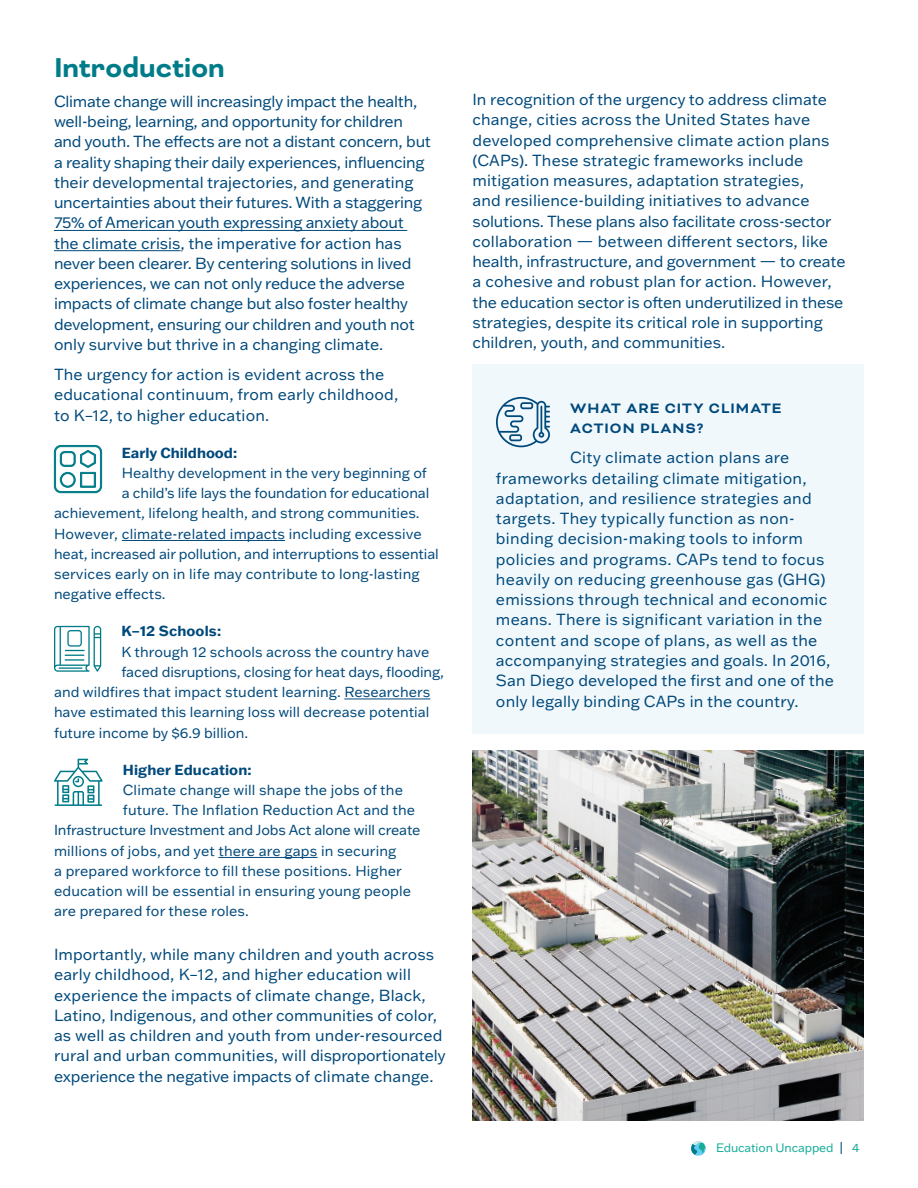
<style>
.page{position:relative;width:918px;height:1188px;background:#fff}
.page>*{position:absolute;margin:0;border:0;box-sizing:border-box;transform-origin:0 0}
.t1{font:700 31.5px "Bicyclette";color:#007c89}
.t2{font:15.75px/20.2px "Franklin Gothic ATF";color:#00497b}
.t3{font:15.75px/20.2px "Franklin Gothic ATF";letter-spacing:.02em;color:#00497b}
.t4{font:700 15.75px/20.2px "Bicyclette";letter-spacing:.065em;color:#00497b}
.t5{font:14.25px "Franklin Gothic ATF";color:#00497b}
.t6{font:700 14.25px "Franklin Gothic ATF";letter-spacing:.01em;color:#00497b}
.t7{font:12px "Franklin Gothic ATF";letter-spacing:-.01em;color:#16ac99}
.s1{color:#00497b}
</style>
<div class="page">
<svg style="left:691px;top:1141px;width:15px;height:15px"></svg>
<hr style="left:54px;top:230px;width:353px;height:1px;background:#00497b">
<hr style="left:54px;top:250px;width:127px;height:1px;background:#00497b">
<hr style="left:122px;top:540px;width:163px;height:1px;background:#00497b">
<hr style="left:344px;top:699px;width:86px;height:1px;background:#00497b">
<hr style="left:218px;top:857px;width:100px;height:1px;background:#00497b">
<div style="left:472px;top:364px;width:392px;height:370px;background:#f1f8fc"></div>
<svg style="left:496px;top:397px;width:54px;height:50px"></svg>
<img style="left:472px;top:750px;width:392px;height:370px">
<svg style="left:54px;top:445px;width:48px;height:48px"></svg>
<svg style="left:54px;top:626px;width:47px;height:46px"></svg>
<svg style="left:54px;top:759px;width:49px;height:47px"></svg>
<h1 class="t1" style="left:54px;top:49px;width:172px">Introduction</h1>
<p class="t2" style="left:54px;top:91px;width:379px">Climate change will increasingly impact the health, well-being, learning, and opportunity for children and youth. The effects are not a distant concern, but a reality shaping their daily experiences, influencing their developmental trajectories, and generating uncertainties about their futures. With a staggering 75% of American youth expressing anxiety about the climate crisis, the imperative for action has never been clearer. By centering solutions in lived experiences, we can not only reduce the adverse impacts of climate change but also foster healthy development, ensuring our children and youth not only survive but thrive in a changing climate.</p>
<p class="t2" style="left:54px;top:364px;width:346px">The urgency for action is evident across the educational continuum, from early childhood, to K–12, to higher education.</p>
<p class="t6" style="left:122px;top:443px;width:117px">Early Childhood:</p>
<p class="t5" style="left:122px;top:463px;width:306px">Healthy development in the very beginning of</p>
<p class="t5" style="left:122px;top:483px;width:309px">a child’s life lays the foundation for educational</p>
<p class="t5" style="left:54px;top:504px;width:367px">achievement, lifelong health, and strong communities.</p>
<p class="t5" style="left:54px;top:524px;width:369px">However, climate-related impacts including excessive</p>
<p class="t5" style="left:54px;top:544px;width:386px">heat, increased air pollution, and interruptions to essential</p>
<p class="t5" style="left:54px;top:564px;width:367px">services early on in life may contribute to long-lasting</p>
<p class="t5" style="left:54px;top:585px;width:113px">negative effects.</p>
<p class="t6" style="left:122px;top:622px;width:101px">K–12 Schools:</p>
<p class="t5" style="left:122px;top:642px;width:309px">K through 12 schools across the country have</p>
<p class="t5" style="left:122px;top:662px;width:324px">faced disruptions, closing for heat days, flooding,</p>
<p class="t5" style="left:54px;top:682px;width:378px">and wildfires that impact student learning. Researchers</p>
<p class="t5" style="left:54px;top:703px;width:377px">have estimated this learning loss will decrease potential</p>
<p class="t5" style="left:54px;top:723px;width:196px">future income by $6.9 billion.</p>
<p class="t6" style="left:123px;top:760px;width:130px">Higher Education:</p>
<p class="t5" style="left:123px;top:780px;width:282px">Climate change will shape the jobs of the</p>
<p class="t5" style="left:123px;top:800px;width:294px">future. The Inflation Reduction Act and the</p>
<p class="t5" style="left:54px;top:821px;width:368px">Infrastructure Investment and Jobs Act alone will create</p>
<p class="t5" style="left:54px;top:841px;width:344px">millions of jobs, and yet there are gaps in securing</p>
<p class="t5" style="left:54px;top:861px;width:349px">a prepared workforce to fill these positions. Higher</p>
<p class="t5" style="left:54px;top:881px;width:359px">education will be essential in ensuring young people</p>
<p class="t5" style="left:54px;top:902px;width:197px">are prepared for these roles.</p>
<p class="t2" style="left:54px;top:944px;width:393px">Importantly, while many children and youth across early childhood, K–12, and higher education will experience the impacts of climate change, Black, Latino, Indigenous, and other communities of color, as well as children and youth from under-resourced rural and urban communities, will disproportionately experience the negative impacts of climate change.</p>
<p class="t2" style="left:473px;top:89px;width:375px">In recognition of the urgency to address climate change, cities across the United States have developed comprehensive climate action plans (CAPs). These strategic frameworks include mitigation measures, adaptation strategies,<br>and resilience-building initiatives to advance solutions. These plans also facilitate cross-sector collaboration — between different sectors, like health, infrastructure, and government — to create a cohesive and robust plan for action. However, the education sector is often underutilized in these strategies, despite its critical role in supporting children, youth, and communities.</p>
<p class="t4" style="left:570px;top:398px;width:213px">WHAT ARE CITY CLIMATE<br>ACTION PLANS?</p>
<p class="t3" style="left:496px;top:447px;width:340px;text-indent:74px">City climate action plans are frameworks detailing climate mitigation, adaptation, and resilience strategies and targets. They typically function as non&shy;binding decision-making tools to inform policies and programs. CAPs tend to focus heavily on reducing greenhouse gas (GHG) emissions through technical and economic means. There is significant variation in the content and scope of plans, as well as the accompanying strategies and goals. In 2016, San Diego developed the first and one of the only legally binding CAPs in the country.</p>
<p class="t7" style="left:716px;top:1140px;width:145px">Education Uncapped <span class="s1">|</span> 4</p>
</div>
